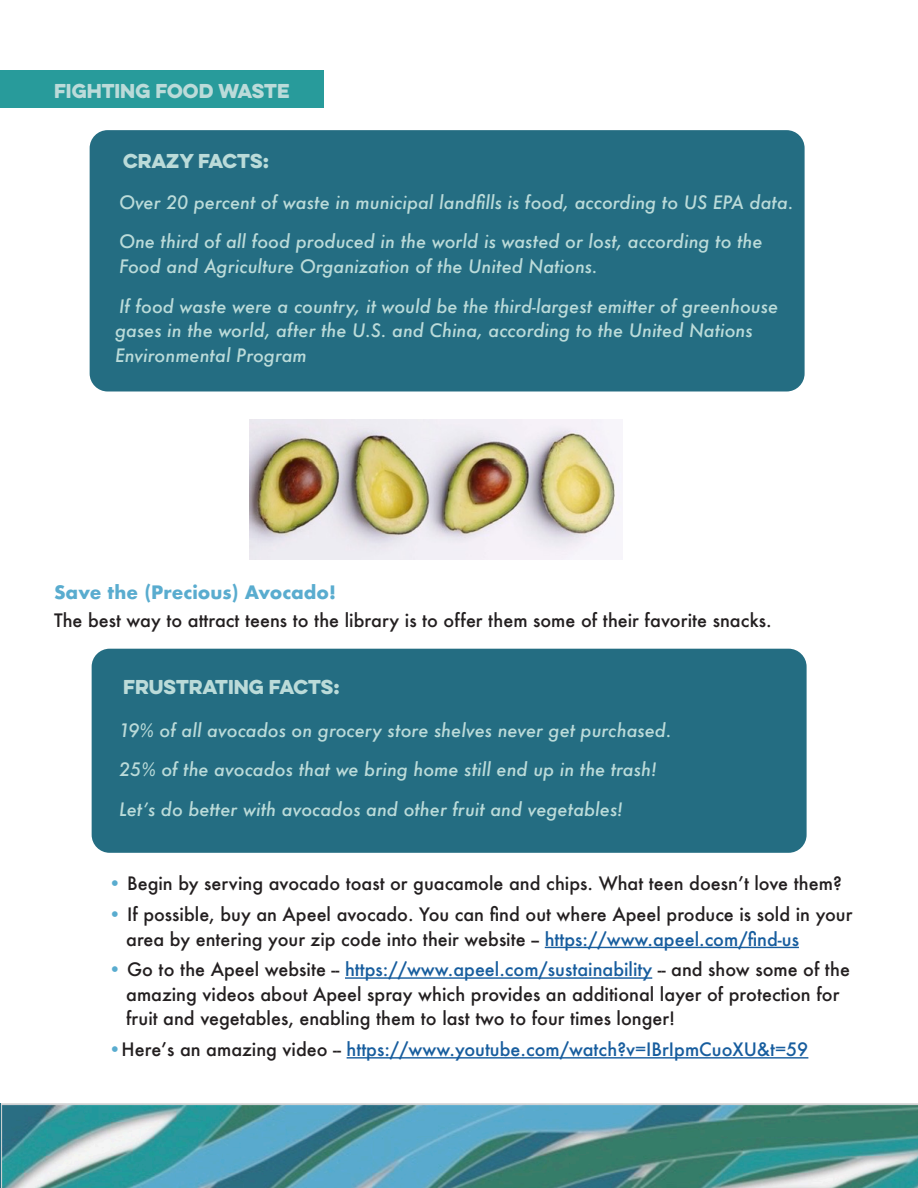
<style>
.page{position:relative;width:918px;height:1188px;background:#fff}
.page>*{position:absolute;margin:0;border:0;box-sizing:border-box;transform-origin:0 0}
.t1{font:500 18px/24.6px "Futura";color:#231f20}
.t2{font:italic 500 18px/24.6px "Futura";color:#bbdbd9}
.t3{font:500 18px "Futura";color:#175d9e}
.t4{font:18px "Eveleth Clean";color:#bbdbd9}
.t5{font:700 18px "Futura";color:#59accf}
.s1{color:#59accf}
.s2{color:#175d9e}
.s3{color:#231f20}
</style>
<div class="page">
<div style="left:90px;top:130px;width:715px;height:262px;background:#246d82;border-radius:18px"></div>
<div style="left:92px;top:649px;width:715px;height:204px;background:#246d82;border-radius:18px"></div>
<div style="left:0;top:70px;width:324px;height:38px;background:#289b9b"></div>
<hr style="left:545px;top:947px;width:254px;height:1px;background:#175d9e">
<hr style="left:345px;top:977px;width:307px;height:2px;background:#175d9e">
<hr style="left:347px;top:1057px;width:461px;height:2px;background:#175d9e">
<img style="left:1px;top:1104px;width:917px;height:84px">
<img style="left:249px;top:419px;width:374px;height:140px">
<p class="t4" style="left:54px;top:77px;width:237px">FIGHTING FOOD WASTE</p>
<p class="t4" style="left:123px;top:147px;width:147px">CRAZY FACTS:</p>
<p class="t2" style="left:119px;top:190px;width:676px">Over 20 percent of waste in municipal landfills is food, according to US EPA data.</p>
<p class="t2" style="left:119px;top:229px;width:645px">One third of all food produced in the world is wasted or lost, according to the<br>Food and Agriculture Organization of the United Nations.</p>
<p class="t2" style="left:115px;top:294px;width:665px">If food waste were a country, it would be the third-largest emitter of greenhouse gases in the world, after the U.S. and China, according to the United Nations<br>Environmental Program</p>
<p class="t5" style="left:54px;top:580px;width:284px">Save the (Precious) Avocado!</p>
<p class="t1" style="left:54px;top:608px;width:719px">The best way to attract teens to the library is to offer them some of their favorite snacks.</p>
<p class="t4" style="left:123px;top:673px;width:218px">FRUSTRATING FACTS:</p>
<p class="t2" style="left:119px;top:718px;width:554px">19% of all avocados on grocery store shelves never get purchased.</p>
<p class="t2" style="left:119px;top:757px;width:539px">25% of the avocados that we bring home still end up in the trash!</p>
<p class="t2" style="left:119px;top:797px;width:505px">Let’s do better with avocados and other fruit and vegetables!</p>
<p class="t1" style="left:108px;top:871px;width:735px"><span class="s1">•</span> Begin by serving avocado toast or guacamole and chips. What teen doesn’t love them?</p>
<p class="t1" style="left:126px;top:902px;width:728px;text-indent:-18px"><span class="s1">•</span> If possible, buy an Apeel avocado. You can find out where Apeel produce is sold in your area by entering your zip code into their website -- <span class="s2">https://www.apeel.com/find-us</span></p>
<p class="t1" style="left:126px;top:957px;width:725px;text-indent:-18px"><span class="s1">•</span> Go to the Apeel website -- <span class="s2">https://www.apeel.com/sustainability</span> -- and show some of the amazing videos about Apeel spray which provides an additional layer of protection for fruit and vegetables, enabling them to last two to four times longer!</p>
<p class="t3" style="left:108px;top:1037px;width:702px"><span class="s1">•</span><span class="s3">Here’s an amazing video --</span> https://www.youtube.com/watch?v=IBrIpmCuoXU&amp;t=59</p>
</div>
